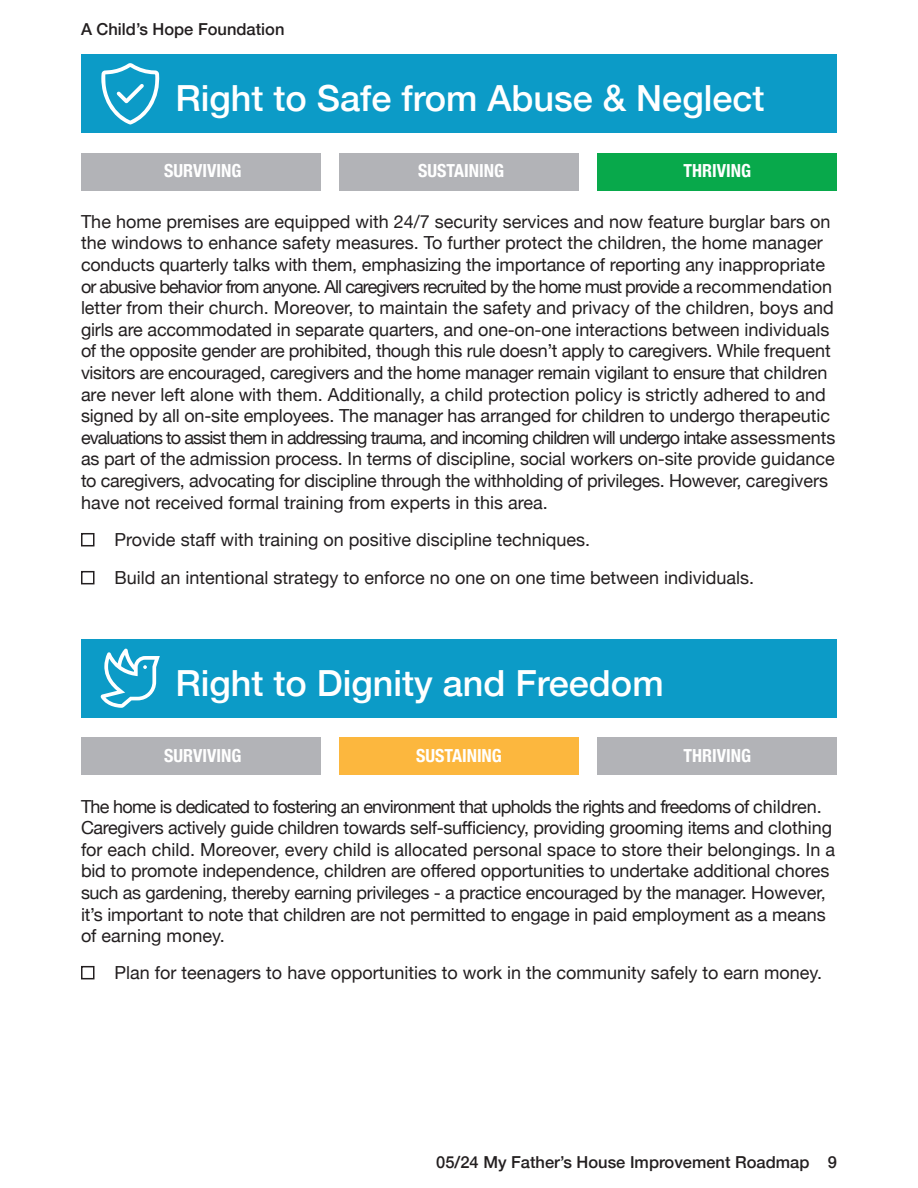
<style>
.page{position:relative;width:918px;height:1188px;background:#fff}
.page>*{position:absolute;margin:0;border:0;box-sizing:border-box;transform-origin:0 0}
.t1{font:500 36px "Helvetica Neue";color:#fff}
.Body{font:18px/21.6px "Helvetica Neue";letter-spacing:-.01em;color:#231f20}
.Table_Header{font:700 condensed 18px "Helvetica Neue";color:#fff}
.Numbering{font:500 16.5px "Helvetica Neue";color:#231f20}
</style>
<div class="page">
<div style="left:81px;top:54px;width:756px;height:79px;background:#0c9bc7"></div>
<div style="left:81px;top:639px;width:756px;height:79px;background:#0c9bc7"></div>
<svg style="left:101px;top:63px;width:58px;height:61px"></svg>
<svg style="left:101px;top:649px;width:59px;height:59px"></svg>
<div style="left:81px;top:966px;width:13px;height:13px;border:2px solid #231f20"></div>
<div style="left:81px;top:533px;width:13px;height:13px;border:2px solid #231f20"></div>
<div style="left:81px;top:571px;width:13px;height:13px;border:2px solid #231f20"></div>
<div style="left:81px;top:153px;width:239px;height:38px;background:#b2b3b7"></div>
<div style="left:81px;top:738px;width:239px;height:37px;background:#b2b3b7"></div>
<div style="left:339px;top:153px;width:240px;height:38px;background:#b2b3b7"></div>
<div style="left:339px;top:738px;width:240px;height:37px;background:#fcb73e"></div>
<div style="left:598px;top:153px;width:239px;height:38px;background:#08a94b"></div>
<div style="left:598px;top:738px;width:239px;height:37px;background:#b2b3b7"></div>
<p class="Numbering" style="left:81px;top:16px;width:205px">A Child’s Hope Foundation</p>
<h3 class="t1" style="left:176px;top:70px;width:590px">Right to Safe from Abuse &amp; Neglect</h3>
<p class="Table_Header" style="left:164px;top:156px;width:79px">SURVIVING</p>
<p class="Table_Header" style="left:418px;top:156px;width:87px">SUSTAINING</p>
<p class="Table_Header" style="left:684px;top:156px;width:69px">THRIVING</p>
<p class="Body" style="left:81px;top:212px;width:756px">The home premises are equipped with 24/7 security services and now feature burglar bars on the windows to enhance safety measures. To further protect the children, the home manager conducts quarterly talks with them, emphasizing the importance of reporting any inappropriate or abusive behavior from anyone. All caregivers recruited by the home must provide a recommendation letter from their church. Moreover, to maintain the safety and privacy of the children, boys and girls are accommodated in separate quarters, and one-on-one interactions between individuals of the opposite gender are prohibited, though this rule doesn’t apply to caregivers. While frequent visitors are encouraged, caregivers and the home manager remain vigilant to ensure that children are never left alone with them. Additionally, a child protection policy is strictly adhered to and signed by all on-site employees. The manager has arranged for children to undergo therapeutic evaluations to assist them in addressing trauma, and incoming children will undergo intake assessments as part of the admission process. In terms of discipline, social workers on-site provide guidance to caregivers, advocating for discipline through the withholding of privileges. However, caregivers have not received formal training from experts in this area.</p>
<p class="Body" style="left:115px;top:530px;width:477px">Provide staff with training on positive discipline techniques.</p>
<p class="Body" style="left:115px;top:568px;width:641px">Build an intentional strategy to enforce no one on one time between individuals.</p>
<h3 class="t1" style="left:176px;top:654px;width:490px">Right to Dignity and Freedom</h3>
<p class="Table_Header" style="left:164px;top:740px;width:79px">SURVIVING</p>
<p class="Table_Header" style="left:416px;top:740px;width:87px">SUSTAINING</p>
<p class="Table_Header" style="left:684px;top:740px;width:69px">THRIVING</p>
<p class="Body" style="left:81px;top:796px;width:756px">The home is dedicated to fostering an environment that upholds the rights and freedoms of children.<br>Caregivers actively guide children towards self-sufficiency, providing grooming items and clothing for each child. Moreover, every child is allocated personal space to store their belongings. In a bid to promote independence, children are offered opportunities to undertake additional chores such as gardening, thereby earning privileges - a practice encouraged by the manager. However, it’s important to note that children are not permitted to engage in paid employment as a means of earning money.</p>
<p class="Body" style="left:115px;top:963px;width:709px">Plan for teenagers to have opportunities to work in the community safely to earn money.</p>
<p class="Numbering" style="left:436px;top:1149px;width:402px">05/24 My Father’s House Improvement Roadmap 9</p>
</div>
